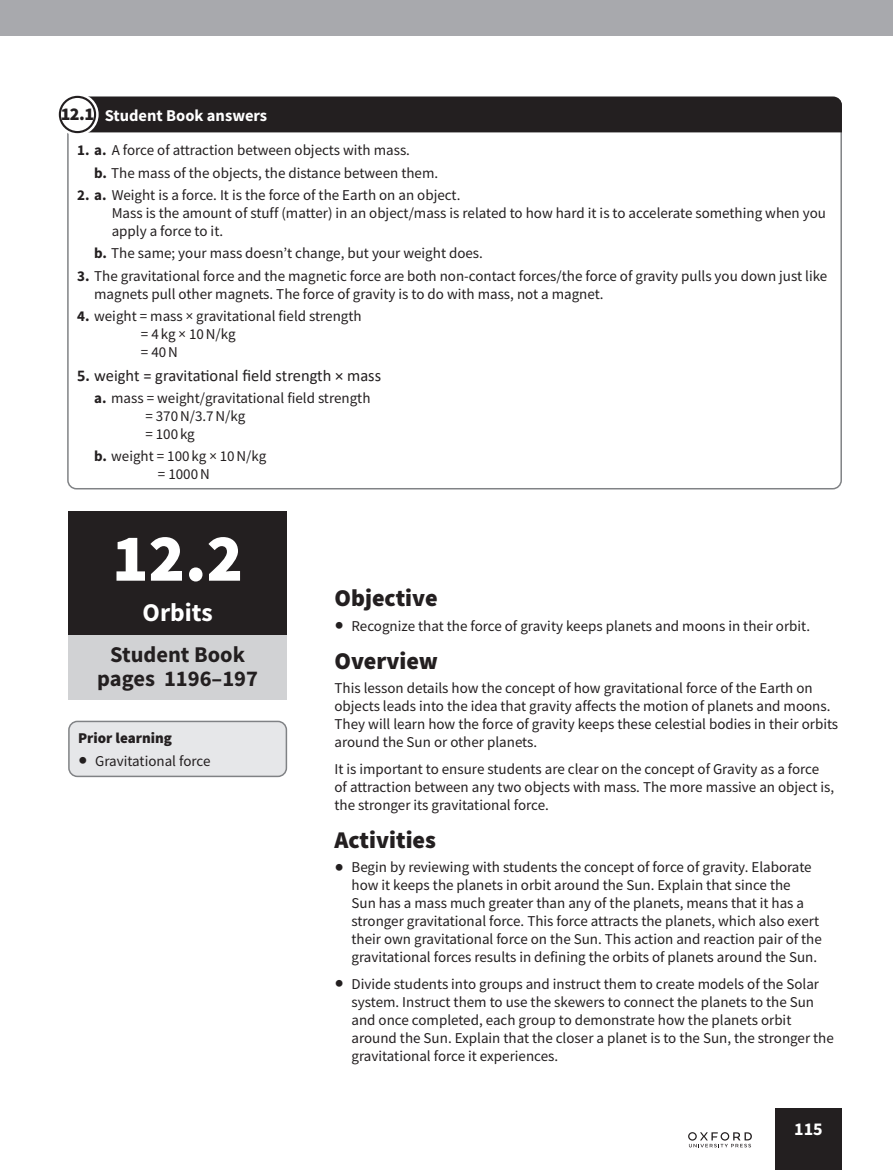
<style>
.page{position:relative;width:893px;height:1170px;background:#fff}
.page>*{position:absolute;margin:0;border:0;box-sizing:border-box;transform-origin:0 0}
.HEAD_A{font:900 67.5px "Source Sans Pro";color:#fff}
.t1{font:700 25.5px "Source Sans Pro";color:#fff}
.A_HEAD{font:900 24px "Source Sans Pro";color:#231f20}
.t2{font:700 22.5px/24px "Source Sans Pro";color:#231f20;text-align:center}
.BODY{font:900 18px "Source Sans Pro";color:#231f20}
.t3{font:700 18px "Source Sans Pro";color:#fff}
.SB_ANSWERS_LIST{font:16.5px "Calibri";color:#231f20}
.BODY-2{font:700 16.5px "Source Sans Pro";color:#fff}
.BODY-3{font:15px/18px "Source Sans Pro";color:#231f20}
.SB_ANSWERS_LIST-2{font:15px/18px "Source Sans Pro";color:#231f20}
.SUB_BULLET_LAST{font:15px/18px "Source Sans Pro";color:#231f20;text-align:center}
.SUB_BULLET{font:15px/18px "Source Sans Pro";color:#231f20}
.B_HEAD{font:900 15px "Source Sans Pro";color:#231f20}
.s1{font-weight:700}
.s2{font-family:"Arial";font-size:27px}
</style>
<div class="page">
<div style="left:0;top:0;width:893px;height:35px;background:#a8a9ad"></div>
<div style="left:775px;top:1108px;width:67px;height:61px;background:#231f20"></div>
<svg style="left:688px;top:1132px;width:64px;height:15px"></svg>
<div style="left:89px;top:97px;width:753px;height:35px;background:#231f20"></div>
<div style="left:56px;top:93px;width:43px;height:43px;border:7px solid #fff;border-radius:50%"></div>
<div style="left:60px;top:97px;width:35px;height:35px;background:#fff;border-radius:50%"></div>
<div style="left:59px;top:96px;width:37px;height:37px;border:2px solid #231f20;border-radius:50%"></div>
<div style="left:68px;top:533px;width:219px;height:166px;background:#d1d2d4"></div>
<div style="left:68px;top:511px;width:219px;height:124px;background:#231f20"></div>
<div style="left:69px;top:721px;width:217px;height:55px;background:#e6e7e9;border-radius:9px"></div>
<div style="left:68px;top:720px;width:219px;height:57px;border:2px solid #808285;border-radius:9px"></div>
<p class="BODY" style="left:61px;top:101px;width:35px">12.1</p>
<p class="BODY-2" style="left:105px;top:104px;width:164px">Student Book answers</p>
<p class="SB_ANSWERS_LIST-2" style="left:77px;top:141px;width:334px"><span class="s1">1. a.</span> A force of attraction between objects with mass.</p>
<p class="SUB_BULLET_LAST" style="left:94px;top:164px;width:346px"><span class="s1">b.</span> The mass of the objects, the distance between them.</p>
<p class="SB_ANSWERS_LIST-2" style="left:112px;top:186px;width:716px;text-indent:-35px"><span class="s1">2. a.</span> Weight is a force. It is the force of the Earth on an object.<br>Mass is the amount of stuff (matter) in an object/mass is related to how hard it is to accelerate something when you apply a force to it.</p>
<p class="SUB_BULLET_LAST" style="left:94px;top:244px;width:390px"><span class="s1">b.</span> The same; your mass doesn’t change, but your weight does.</p>
<p class="SB_ANSWERS_LIST-2" style="left:94px;top:266px;width:735px;text-indent:-17px"><span class="s1">3.</span> The gravitational force and the magnetic force are both non-contact forces/the force of gravity pulls you down just like magnets pull other magnets. The force of gravity is to do with mass, not a magnet.</p>
<p class="SB_ANSWERS_LIST-2" style="left:141px;top:307px;width:222px;text-indent:-64px"><span class="s1">4.</span> weight = mass × gravitational field strength = 4 kg × 10N/kg<br>= 40N</p>
<p class="SB_ANSWERS_LIST" style="left:77px;top:364px;width:305px"><span class="s1">5.</span> weight = gravitational field strength × mass</p>
<p class="SUB_BULLET" style="left:145px;top:389px;width:227px;text-indent:-51px"><span class="s1">a.</span> mass = weight/gravitational field strength = 370N/3.7N/kg<br>= 100 kg</p>
<p class="SUB_BULLET_LAST" style="left:94px;top:447px;width:174px"><span class="s1">b.</span> weight = 100 kg × 10N/kg = 1000N</p>
<p class="HEAD_A" style="left:112px;top:511px;width:132px">12.2</p>
<p class="t1" style="left:143px;top:595px;width:72px">Orbits</p>
<p class="t2" style="left:97px;top:642px;width:162px">Student Book pages 1196–197</p>
<p class="B_HEAD" style="left:78px;top:728px;width:95px">Prior learning</p>
<p class="BODY-3" style="left:78px;top:751px;width:134px"><span class="s2">•</span> Gravitational force</p>
<p class="A_HEAD" style="left:334px;top:581px;width:105px">Objective</p>
<p class="BODY-3" style="left:334px;top:616px;width:477px"><span class="s2">•</span> Recognize that the force of gravity keeps planets and moons in their orbit.</p>
<p class="A_HEAD" style="left:334px;top:644px;width:105px">Overview</p>
<p class="BODY-3" style="left:334px;top:679px;width:505px">This lesson details how the concept of how gravitational force of the Earth on objects leads into the idea that gravity affects the motion of planets and moons.<br>They will learn how the force of gravity keeps these celestial bodies in their orbits around the Sun or other planets.</p>
<p class="BODY-3" style="left:334px;top:759px;width:501px">It is important to ensure students are clear on the concept of Gravity as a force of attraction between any two objects with mass. The more massive an object is, the stronger its gravitational force.</p>
<p class="A_HEAD" style="left:334px;top:823px;width:103px">Activities</p>
<p class="BODY-3" style="left:351px;top:857px;width:472px;text-indent:-17px"><span class="s2">•</span> Begin by reviewing with students the concept of force of gravity. Elaborate how it keeps the planets in orbit around the Sun. Explain that since the<br>Sun has a mass much greater than any of the planets, means that it has a stronger gravitational force. This force attracts the planets, which also exert their own gravitational force on the Sun. This action and reaction pair of the gravitational forces results in defining the orbits of planets around the Sun.</p>
<p class="BODY-3" style="left:351px;top:974px;width:484px;text-indent:-17px"><span class="s2">•</span> Divide students into groups and instruct them to create models of the Solar system. Instruct them to use the skewers to connect the planets to the Sun and once completed, each group to demonstrate how the planets orbit around the Sun. Explain that the closer a planet is to the Sun, the stronger the gravitational force it experiences.</p>
<p class="t3" style="left:794px;top:1117px;width:30px">115</p>
</div>
